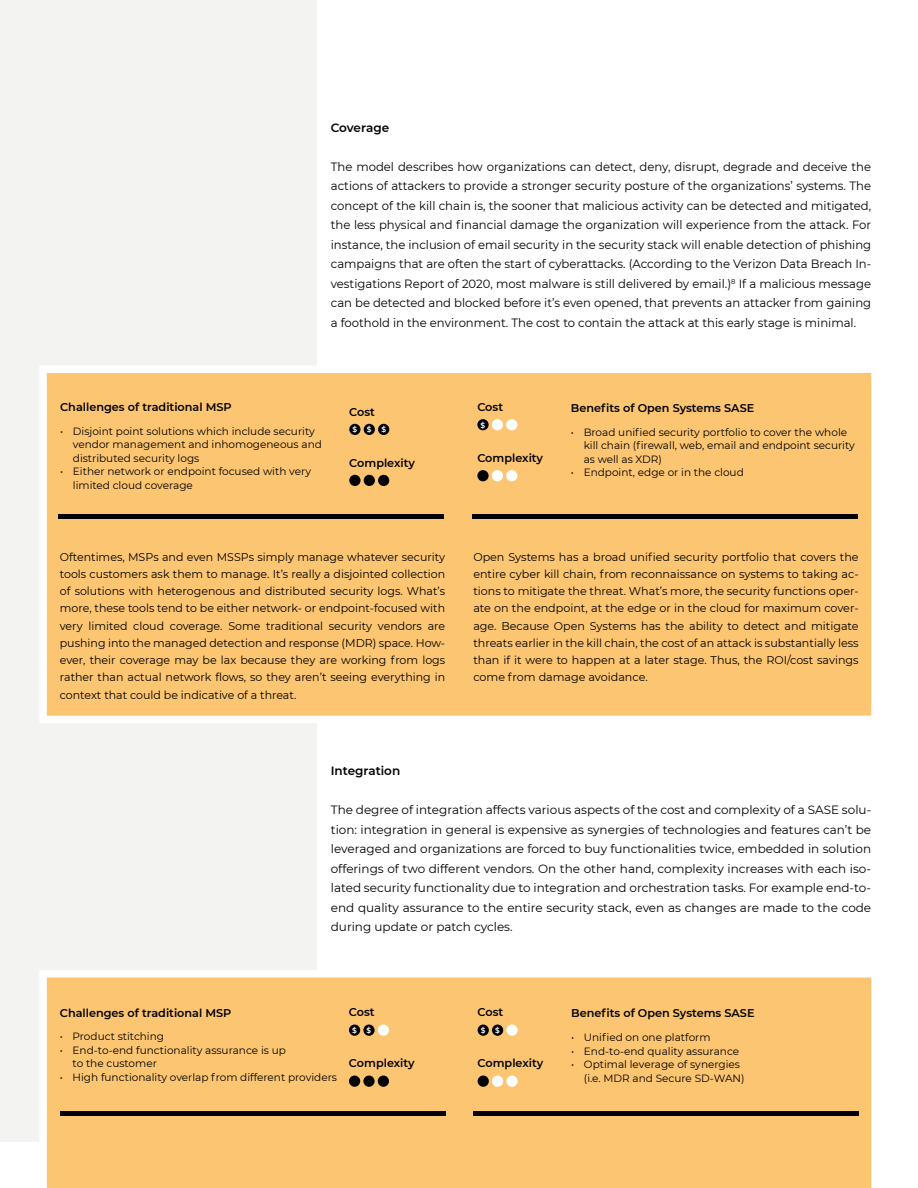
<style>
.page{position:relative;width:918px;height:1188px;background:#fff}
.page>*{position:absolute;margin:0;border:0;box-sizing:border-box;transform-origin:0 0}
.t1{font:12px/19.5px "Montserrat";color:#000;text-align:justify}
.t2{font:600 12px "Montserrat";color:#000}
.t3{font:11.25px/17.2px "Montserrat";color:#000;text-align:justify}
.t4{font:600 11.25px "Montserrat";color:#000}
.t5{font:10.5px/13.5px "Montserrat";color:#000}
.t6{font:600 7.5px "Montserrat";color:#fff}
</style>
<div class="page">
<div style="left:0;top:0;width:317px;height:1141px;background:#f3f3f2"></div>
<div style="left:40px;top:366px;width:832px;height:357px;background:#fcc572"></div>
<div style="left:477px;top:419px;width:12px;height:11px;background:#000;border-radius:50%"></div>
<div style="left:492px;top:419px;width:11px;height:11px;background:#fff;border-radius:50%"></div>
<div style="left:506px;top:419px;width:11px;height:11px;background:#fff;border-radius:50%"></div>
<div style="left:477px;top:470px;width:12px;height:11px;background:#000;border-radius:50%"></div>
<div style="left:492px;top:470px;width:11px;height:11px;background:#fff;border-radius:50%"></div>
<div style="left:506px;top:470px;width:11px;height:11px;background:#fff;border-radius:50%"></div>
<div style="left:472px;top:514px;width:386px;height:5px;background:#000"></div>
<hr style="left:59px;top:514px;width:385px;height:4px;background:#000">
<div style="left:349px;top:424px;width:12px;height:11px;background:#000;border-radius:50%"></div>
<div style="left:364px;top:424px;width:11px;height:11px;background:#000;border-radius:50%"></div>
<div style="left:378px;top:424px;width:11px;height:11px;background:#000;border-radius:50%"></div>
<div style="left:349px;top:475px;width:12px;height:11px;background:#000;border-radius:50%"></div>
<div style="left:364px;top:475px;width:11px;height:11px;background:#000;border-radius:50%"></div>
<div style="left:378px;top:475px;width:11px;height:11px;background:#000;border-radius:50%"></div>
<div style="left:36px;top:970px;width:836px;height:218px;background:#fcc572"></div>
<div style="left:478px;top:1025px;width:11px;height:11px;background:#000;border-radius:50%"></div>
<div style="left:492px;top:1025px;width:11px;height:11px;background:#000;border-radius:50%"></div>
<div style="left:506px;top:1025px;width:12px;height:11px;background:#fff;border-radius:50%"></div>
<div style="left:478px;top:1076px;width:11px;height:11px;background:#000;border-radius:50%"></div>
<div style="left:492px;top:1076px;width:11px;height:11px;background:#fff;border-radius:50%"></div>
<div style="left:506px;top:1076px;width:12px;height:11px;background:#fff;border-radius:50%"></div>
<hr style="left:473px;top:1111px;width:386px;height:4px;background:#000">
<hr style="left:60px;top:1111px;width:386px;height:4px;background:#000">
<div style="left:349px;top:1025px;width:11px;height:11px;background:#000;border-radius:50%"></div>
<div style="left:363px;top:1025px;width:12px;height:11px;background:#000;border-radius:50%"></div>
<div style="left:378px;top:1025px;width:11px;height:11px;background:#fff;border-radius:50%"></div>
<div style="left:349px;top:1076px;width:11px;height:11px;background:#000;border-radius:50%"></div>
<div style="left:363px;top:1076px;width:12px;height:11px;background:#000;border-radius:50%"></div>
<div style="left:378px;top:1076px;width:11px;height:11px;background:#000;border-radius:50%"></div>
<p class="t2" style="left:331px;top:119px;width:60px">Coverage</p>
<p class="t1" style="left:331px;top:156px;width:542px">The model describes how organizations can detect, deny, disrupt, degrade and deceive the actions of attackers to provide a stronger security posture of the organizations’ systems. The concept of the kill chain is, the sooner that malicious activity can be detected and mitigated, the less physical and financial damage the organization will experience from the attack. For instance, the inclusion of email security in the security stack will enable detection of phishing campaigns that are often the start of cyberattacks. (According to the Verizon Data Breach In&shy;vestigations Report of 2020, most malware is still delivered by email.)<sup>8</sup> If a malicious message can be detected and blocked before it’s even opened, that prevents an attacker from gaining a foothold in the environment. The cost to contain the attack at this early stage is minimal.</p>
<p class="t4" style="left:60px;top:399px;width:173px">Challenges of traditional MSP</p>
<p class="t4" style="left:349px;top:404px;width:27px">Cost</p>
<p class="t6" style="left:353px;top:424px;width:6px">$</p>
<p class="t6" style="left:367px;top:424px;width:6px">$</p>
<p class="t6" style="left:381px;top:424px;width:6px">$</p>
<p class="t4" style="left:349px;top:455px;width:67px">Complexity</p>
<p class="t5" style="left:73px;top:424px;width:251px;text-indent:-13px">• Disjoint point solutions which include security vendor management and inhomogeneous and distributed security logs</p>
<p class="t5" style="left:73px;top:464px;width:240px;text-indent:-13px">• Either network or endpoint focused with very limited cloud coverage</p>
<p class="t4" style="left:477px;top:399px;width:27px">Cost</p>
<p class="t6" style="left:481px;top:420px;width:6px">$</p>
<p class="t4" style="left:477px;top:450px;width:67px">Complexity</p>
<p class="t4" style="left:571px;top:400px;width:185px">Benefits of Open Systems SASE</p>
<p class="t5" style="left:584px;top:425px;width:273px;text-indent:-13px">• Broad unified security portfolio to cover the whole kill chain (firewall, web, email and endpoint security as well as XDR)</p>
<p class="t5" style="left:571px;top:465px;width:174px">• Endpoint, edge or in the cloud</p>
<p class="t3" style="left:60px;top:547px;width:387px">Oftentimes, MSPs and even MSSPs simply manage whatever security tools customers ask them to manage. It’s really a disjointed collection of solutions with heterogenous and distributed security logs. What’s more, these tools tend to be either network- or endpoint-focused with very limited cloud coverage. Some traditional security vendors are pushing into the managed detection and response (MDR) space. How&shy;ever, their coverage may be lax because they are working from logs rather than actual network flows, so they aren’t seeing everything in context that could be indicative of a threat.</p>
<p class="t3" style="left:473px;top:547px;width:387px">Open Systems has a broad unified security portfolio that covers the entire cyber kill chain, from reconnaissance on systems to taking ac&shy;tions to mitigate the threat. What’s more, the security functions oper&shy;ate on the endpoint, at the edge or in the cloud for maximum cover&shy;age. Because Open Systems has the ability to detect and mitigate threats earlier in the kill chain, the cost of an attack is substantially less than if it were to happen at a later stage. Thus, the ROI/cost savings come from damage avoidance.</p>
<p class="t2" style="left:331px;top:762px;width:71px">Integration</p>
<p class="t1" style="left:331px;top:800px;width:542px">The degree of integration affects various aspects of the cost and complexity of a SASE solu&shy;tion: integration in general is expensive as synergies of technologies and features can’t be leveraged and organizations are forced to buy functionalities twice, embedded in solution offerings of two different vendors. On the other hand, complexity increases with each iso&shy;lated security functionality due to integration and orchestration tasks. For example end-to&shy;end quality assurance to the entire security stack, even as changes are made to the code during update or patch cycles.</p>
<p class="t4" style="left:60px;top:1005px;width:173px">Challenges of traditional MSP</p>
<p class="t4" style="left:349px;top:1004px;width:27px">Cost</p>
<p class="t6" style="left:352px;top:1025px;width:6px">$</p>
<p class="t6" style="left:367px;top:1025px;width:6px">$</p>
<p class="t4" style="left:349px;top:1055px;width:67px">Complexity</p>
<p class="t5" style="left:60px;top:1029px;width:106px">• Product stitching</p>
<p class="t5" style="left:73px;top:1043px;width:215px;text-indent:-13px">• End-to-end functionality assurance is up to the customer</p>
<p class="t5" style="left:60px;top:1070px;width:279px">• High functionality overlap from different providers</p>
<p class="t4" style="left:478px;top:1004px;width:27px">Cost</p>
<p class="t6" style="left:481px;top:1025px;width:6px">$</p>
<p class="t6" style="left:495px;top:1025px;width:6px">$</p>
<p class="t4" style="left:478px;top:1055px;width:67px">Complexity</p>
<p class="t4" style="left:571px;top:1005px;width:185px">Benefits of Open Systems SASE</p>
<p class="t5" style="left:571px;top:1030px;width:141px">• Unified on one platform</p>
<p class="t5" style="left:571px;top:1044px;width:170px">• End-to-end quality assurance</p>
<p class="t5" style="left:584px;top:1057px;width:162px;text-indent:-13px">• Optimal leverage of synergies (i.e. MDR and Secure SD-WAN)</p>
</div>
